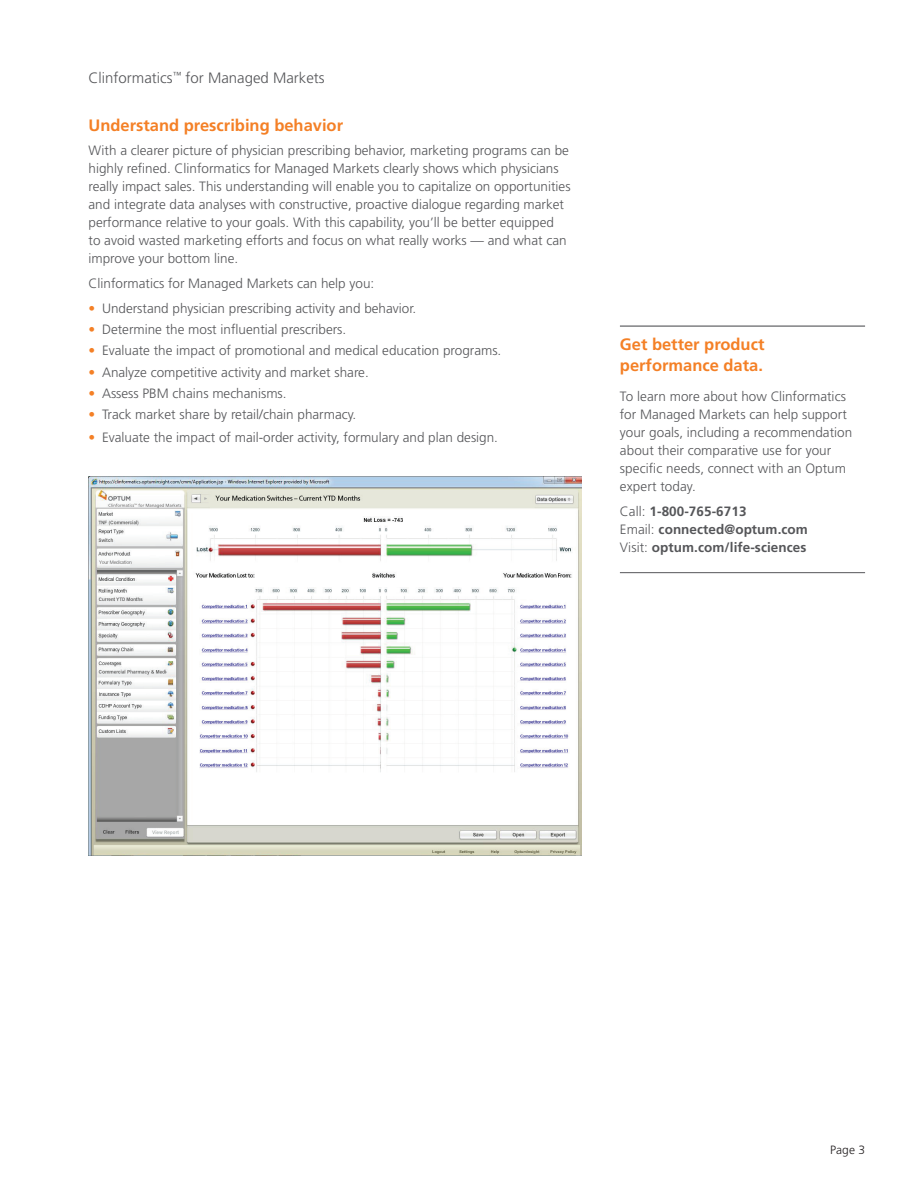
<style>
.page{position:relative;width:918px;height:1188px;background:#fff}
.page>*{position:absolute;margin:0;border:0;box-sizing:border-box;transform-origin:0 0}
.t1{font:700 16.5px/21px "Frutiger LT Std";color:#f48026}
.t2{font:300 15px "Frutiger LT Std";color:#555659}
.t3{font:300 13.5px/18px "Frutiger LT Std";color:#555659}
.t4{font:700 13.5px/18px "Frutiger LT Std";letter-spacing:.005em;color:#555659}
.t5{font:300 12px "Frutiger LT Std";color:#231f20}
.s1{color:#f48026}
.s2{font-weight:300}
</style>
<div class="page">
<hr style="left:620px;top:326px;width:245px;height:1px;background:#555659">
<hr style="left:620px;top:572px;width:245px;height:1px;background:#555659">
<img style="left:89px;top:476px;width:492px;height:379px">
<p class="t2" style="left:89px;top:69px;width:238px">Clinformatics<sup>™</sup> for Managed Markets</p>
<p class="t1" style="left:89px;top:114px;width:256px">Understand prescribing behavior</p>
<p class="t3" style="left:89px;top:142px;width:484px">With a clearer picture of physician prescribing behavior, marketing programs can be highly refined. Clinformatics for Managed Markets clearly shows which physicians really impact sales. This understanding will enable you to capitalize on opportunities and integrate data analyses with constructive, proactive dialogue regarding market performance relative to your goals. With this capability, you’ll be better equipped<br>to avoid wasted marketing efforts and focus on what really works — and what can improve your bottom line.</p>
<p class="t3" style="left:89px;top:275px;width:287px">Clinformatics for Managed Markets can help you:</p>
<p class="t3" style="left:89px;top:299px;width:329px"><span class="s1">•</span> Understand physician prescribing activity and behavior.</p>
<p class="t3" style="left:89px;top:321px;width:259px"><span class="s1">•</span> Determine the most influential prescribers.</p>
<p class="t3" style="left:89px;top:342px;width:414px"><span class="s1">•</span> Evaluate the impact of promotional and medical education programs.</p>
<p class="t3" style="left:89px;top:363px;width:282px"><span class="s1">•</span> Analyze competitive activity and market share.</p>
<p class="t3" style="left:89px;top:384px;width:200px"><span class="s1">•</span> Assess PBM chains mechanisms.</p>
<p class="t3" style="left:89px;top:406px;width:269px"><span class="s1">•</span> Track market share by retail/chain pharmacy.</p>
<p class="t3" style="left:89px;top:428px;width:411px"><span class="s1">•</span> Evaluate the impact of mail-order activity, formulary and plan design.</p>
<p class="t1" style="left:620px;top:334px;width:146px">Get better product performance data.</p>
<p class="t3" style="left:620px;top:388px;width:234px">To learn more about how Clinformatics for Managed Markets can help support your goals, including a recommendation about their comparative use for your specific needs, connect with an Optum expert today.</p>
<p class="t4" style="left:620px;top:502px;width:189px"><span class="s2">Call:</span> 1-800-765-6713<br><span class="s2">Email:</span> connected@optum.com<br><span class="s2">Visit:</span> optum.com/life-sciences</p>
<p class="t5" style="left:830px;top:1143px;width:36px">Page 3</p>
</div>
